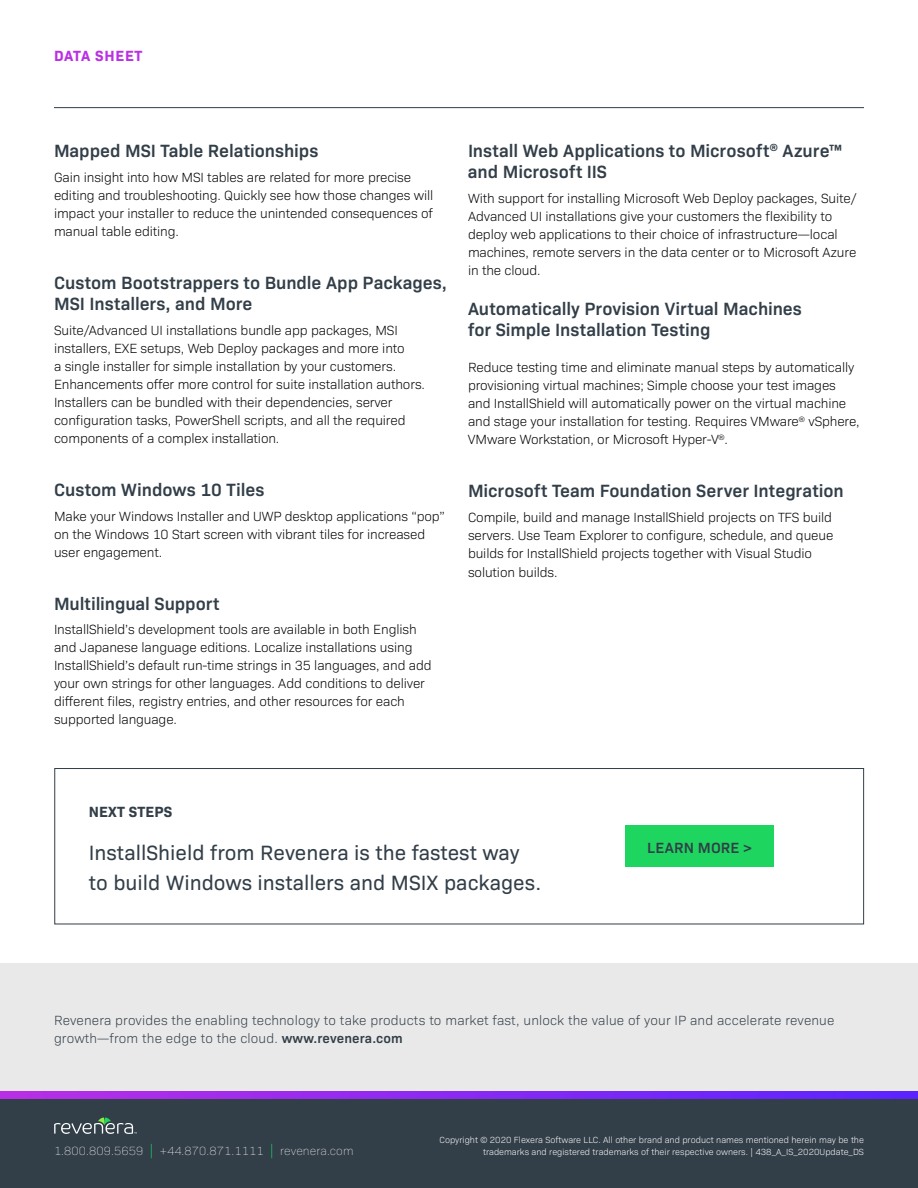
<style>
.page{position:relative;width:918px;height:1188px;background:#fff}
.page>*{position:absolute;margin:0;border:0;box-sizing:border-box;transform-origin:0 0}
.t1{font:21px/30px "Bio Sans";color:#323e48}
.t2{font:600 18px/21.6px "Bio Sans";color:#323e48}
.t3{font:600 15px "Bio Sans";letter-spacing:.01em;color:#323e48}
.t4{font:700 15px "Bio Sans";letter-spacing:.05em;color:#bb2fe5}
.t5{font:700 15px "Bio Sans";letter-spacing:.01em;color:#323e48}
.t6{font:300 13.5px/18px "Bio Sans";letter-spacing:-.01em;color:#000}
.t7{font:300 13.5px/18px "Bio Sans";letter-spacing:.01em;color:#323e48}
.t8{font:200 12px "Bio Sans";letter-spacing:.01em;color:#fff}
.t9{font:300 9px/12.8px "Bio Sans";color:#fff}
.s1{font-weight:600}
.s2{font-weight:300;font-size:14.4px;color:#1ed65f}
.s3{font-size:10.5px}
</style>
<div class="page">
<hr style="left:54px;top:107px;width:810px;height:1px;background:#323e48">
<div style="left:0;top:963px;width:918px;height:128px;background:#e9e9e9"></div>
<div style="left:0;top:1098px;width:918px;height:90px;background:#323e48"></div>
<svg style="left:54px;top:1118px;width:83px;height:16px"></svg>
<svg style="left:0;top:1091px;width:918px;height:7px;background:#8a28f2"></svg>
<div style="left:54px;top:768px;width:810px;height:156px;border:1px solid #323e48"></div>
<div style="left:625px;top:826px;width:149px;height:41px;background:#1ed65f"></div>
<p class="t4" style="left:54px;top:45px;width:90px">DATA SHEET</p>
<h2 class="t2" style="left:54px;top:138px;width:266px">Mapped MSI Table Relationships</h2>
<p class="t6" style="left:54px;top:167px;width:381px">Gain insight into how MSI tables are related for more precise editing and troubleshooting. Quickly see how those changes will impact your installer to reduce the unintended consequences of manual table editing.</p>
<h2 class="t2" style="left:54px;top:270px;width:395px">Custom Bootstrappers to Bundle App Packages,<br>MSI Installers, and More</h2>
<p class="t6" style="left:54px;top:320px;width:373px">Suite/Advanced UI installations bundle app packages, MSI installers, EXE setups, Web Deploy packages and more into<br>a single installer for simple installation by your customers.<br>Enhancements offer more control for suite installation authors.<br>Installers can be bundled with their dependencies, server configuration tasks, PowerShell scripts, and all the required components of a complex installation.</p>
<h2 class="t2" style="left:54px;top:477px;width:212px">Custom Windows 10 Tiles</h2>
<p class="t6" style="left:54px;top:506px;width:392px">Make your Windows Installer and UWP desktop applications “pop” on the Windows 10 Start screen with vibrant tiles for increased user engagement.</p>
<h2 class="t2" style="left:54px;top:591px;width:167px">Multilingual Support</h2>
<p class="t6" style="left:54px;top:620px;width:379px">InstallShield’s development tools are available in both English and Japanese language editions. Localize installations using InstallShield’s default run-time strings in 35 languages, and add your own strings for other languages. Add conditions to deliver different files, registry entries, and other resources for each supported language.</p>
<h2 class="t2" style="left:468px;top:138px;width:375px">Install Web Applications to Microsoft<sup>®</sup> Azure™ and Microsoft IIS</h2>
<p class="t6" style="left:468px;top:188px;width:390px">With support for installing Microsoft Web Deploy packages, Suite/ Advanced UI installations give your customers the flexibility to deploy web applications to their choice of infrastructure—local machines, remote servers in the data center or to Microsoft Azure in the cloud.</p>
<h2 class="t2" style="left:468px;top:296px;width:336px">Automatically Provision Virtual Machines for Simple Installation Testing</h2>
<p class="t6" style="left:468px;top:358px;width:393px">Reduce testing time and eliminate manual steps by automatically provisioning virtual machines; Simple choose your test images and InstallShield will automatically power on the virtual machine and stage your installation for testing. Requires VMware<sup>®</sup> vSphere, VMware Workstation, or Microsoft Hyper-V<sup>®</sup>.</p>
<h2 class="t2" style="left:468px;top:479px;width:377px">Microsoft Team Foundation Server Integration</h2>
<p class="t6" style="left:468px;top:507px;width:367px;text-align:justify">Compile, build and manage InstallShield projects on TFS build servers. Use Team Explorer to configure, schedule, and queue builds for InstallShield projects together with Visual Studio</p>
<p class="t6" style="left:468px;top:563px;width:91px">solution builds.</p>
<p class="t5" style="left:89px;top:800px;width:85px">NEXT STEPS</p>
<h1 class="t1" style="left:89px;top:836px;width:454px">InstallShield from Revenera is the fastest way to build Windows installers and MSIX packages.</h1>
<p class="t3" style="left:647px;top:837px;width:106px">LEARN MORE &gt;</p>
<p class="t7" style="left:54px;top:1010px;width:782px">Revenera provides the enabling technology to take products to market fast, unlock the value of your IP and accelerate revenue growth—from the edge to the cloud. <span class="s1">www.revenera.com</span></p>
<p class="t8" style="left:54px;top:1142px;width:301px">1.800.809.5659 <span class="s2">|</span> +44.870.871.1111 <span class="s2">|</span> revenera.com</p>
<p class="t9" style="left:439px;top:1133px;width:426px;line-height:12px;text-align:right">Copyright © 2020 Flexera Software LLC. All other brand and product names mentioned herein may be the trademarks and registered trademarks of their respective owners. | 438_A_IS_2020Update_DS</p>
<p class="t9" style="left:491px;top:1133px;width:375px;text-indent:-4px">Copyright © 2020 Flexera Software LLC. All other brand a d product names mentioned h rein may be the trademarks and registered trademarks of their respective owners. | <span class="s3">322a_IS</span></p>
</div>
